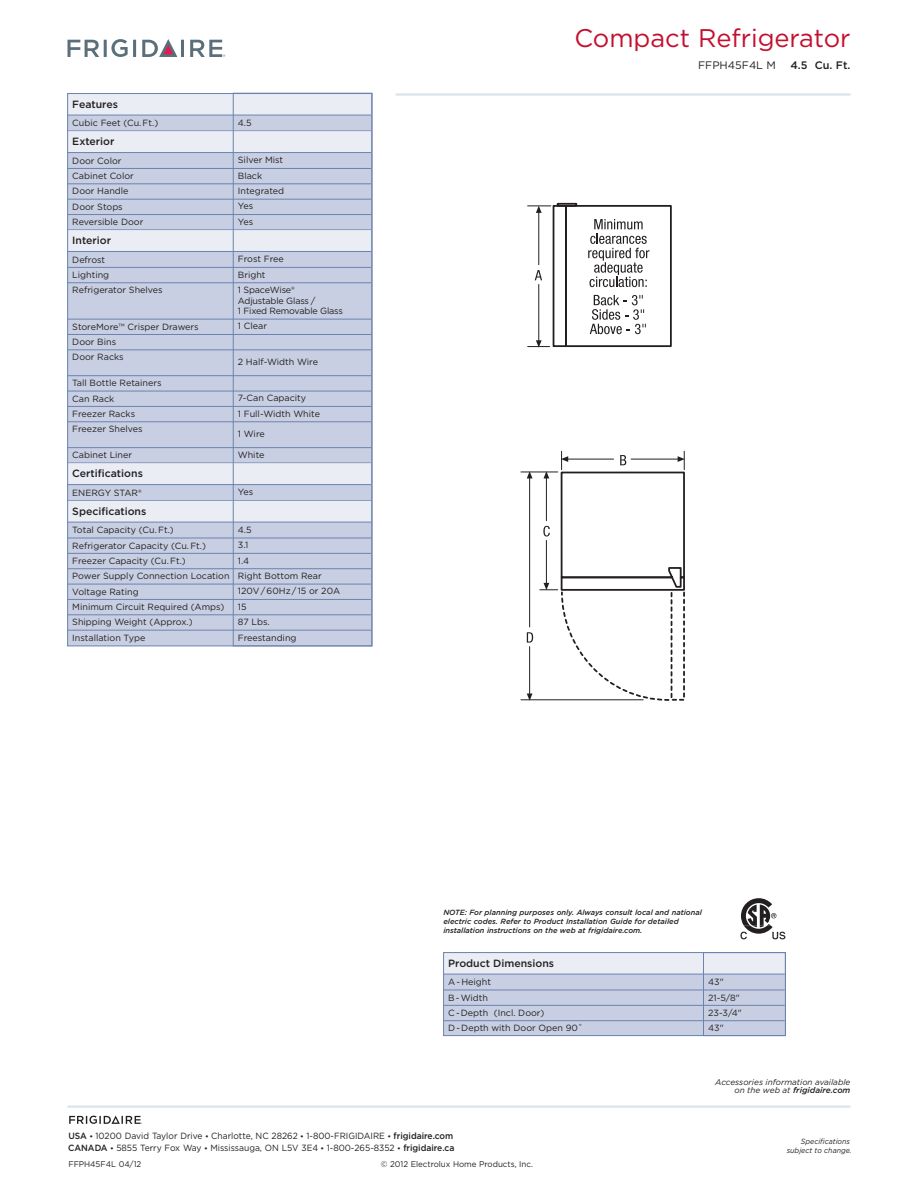
<style>
.page{position:relative;width:918px;height:1188px;background:#fff}
.page>*{position:absolute;margin:0;border:0;box-sizing:border-box;transform-origin:0 0}
.t1{font:25.5px "Gotham";color:#c3102f}
.t2{font:10.8px "Gotham";color:#231f20}
.t3{font:500 10.8px "Gotham";color:#231f20}
.t4{font:500 10.5px "Gotham";color:#231f20}
.t5{font:9px/15.3px "Gotham";color:#231f20}
.t6{font:9px/11.9px "Gotham";color:#231f20;scale:.95 1}
.t7{font:9px/10.5px "Gotham";letter-spacing:-.02em;color:#231f20}
.t8{font:italic 8.25px/8.2px "Gotham";color:#231f20;text-align:right}
.t9{font:8.25px "Gotham";color:#231f20}
.t10{font:italic 500 7.5px/9px "Gotham";color:#231f20}
.t11{font:italic 7.5px/9px "Gotham";color:#231f20;text-align:right;scale:.95 1}
.s1{font-weight:500}
.s2{font-weight:500;font-size:7.5px}
</style>
<div class="page">
<hr style="left:68px;top:1106px;width:782px;height:2px;background:#dbe4ea">
<svg style="left:68px;top:39px;width:68px;height:18px"></svg>
<svg style="left:142px;top:39px;width:42px;height:18px"></svg>
<svg style="left:190px;top:40px;width:35px;height:17px"></svg>
<hr style="left:396px;top:93px;width:455px;height:3px;background:#dbe4ea">
<div style="left:444px;top:953px;width:341px;height:83px;background:#c8cfe2"></div>
<div style="left:444px;top:953px;width:341px;height:21px;background:#eaedf4"></div>
<hr style="left:444px;top:974px;width:341px;height:1px;background:#6c83af">
<hr style="left:444px;top:990px;width:341px;height:1px;background:#6c83af">
<hr style="left:444px;top:1005px;width:341px;height:1px;background:#6c83af">
<hr style="left:444px;top:1020px;width:341px;height:1px;background:#6c83af">
<div style="left:443px;top:952px;width:343px;height:84px;border:1px solid #6c83af"></div>
<svg style="left:69px;top:1116px;width:73px;height:8px"></svg>
<div style="left:557px;top:203px;width:20px;height:4px;border:2px solid #231f20"></div>
<svg style="left:528px;top:204px;width:144px;height:144px"></svg>
<hr style="left:529px;top:647px;width:1px;height:47px;background:#231f20">
<svg style="left:527px;top:694px;width:6px;height:7px"></svg>
<svg style="left:527px;top:632px;width:6px;height:11px"></svg>
<hr style="left:529px;top:478px;width:1px;height:149px;background:#231f20">
<svg style="left:527px;top:471px;width:6px;height:7px"></svg>
<hr style="left:521px;top:472px;width:37px;height:1px;background:#231f20">
<hr style="left:521px;top:699px;width:122px;height:1px;background:#231f20">
<svg style="left:540px;top:451px;width:145px;height:250px"></svg>
<div style="left:68px;top:94px;width:304px;height:552px;background:#c8cfe2"></div>
<div style="left:68px;top:94px;width:303px;height:21px;background:#eaedf4"></div>
<hr style="left:68px;top:115px;width:303px;height:1px;background:#6c83af">
<div style="left:68px;top:131px;width:303px;height:22px;background:#eaedf4"></div>
<hr style="left:68px;top:152px;width:303px;height:1px;background:#6c83af">
<hr style="left:68px;top:168px;width:303px;height:1px;background:#6c83af">
<hr style="left:68px;top:184px;width:303px;height:1px;background:#6c83af">
<hr style="left:68px;top:199px;width:303px;height:1px;background:#6c83af">
<hr style="left:68px;top:214px;width:303px;height:1px;background:#6c83af">
<div style="left:68px;top:230px;width:303px;height:22px;background:#eaedf4"></div>
<hr style="left:68px;top:251px;width:303px;height:1px;background:#6c83af">
<hr style="left:68px;top:267px;width:303px;height:1px;background:#6c83af">
<hr style="left:68px;top:283px;width:303px;height:1px;background:#6c83af">
<hr style="left:68px;top:319px;width:303px;height:1px;background:#6c83af">
<hr style="left:68px;top:334px;width:303px;height:1px;background:#6c83af">
<hr style="left:68px;top:350px;width:303px;height:1px;background:#6c83af">
<hr style="left:68px;top:375px;width:303px;height:1px;background:#6c83af">
<hr style="left:68px;top:391px;width:303px;height:1px;background:#6c83af">
<hr style="left:68px;top:406px;width:303px;height:1px;background:#6c83af">
<hr style="left:68px;top:422px;width:303px;height:1px;background:#6c83af">
<hr style="left:68px;top:447px;width:303px;height:1px;background:#6c83af">
<div style="left:68px;top:463px;width:303px;height:22px;background:#eaedf4"></div>
<hr style="left:68px;top:484px;width:303px;height:1px;background:#6c83af">
<hr style="left:68px;top:500px;width:303px;height:1px;background:#6c83af">
<div style="left:68px;top:501px;width:303px;height:21px;background:#eaedf4"></div>
<hr style="left:68px;top:522px;width:303px;height:1px;background:#6c83af">
<hr style="left:68px;top:538px;width:303px;height:1px;background:#6c83af">
<hr style="left:68px;top:553px;width:303px;height:1px;background:#6c83af">
<hr style="left:68px;top:568px;width:303px;height:1px;background:#6c83af">
<hr style="left:68px;top:584px;width:303px;height:1px;background:#6c83af">
<hr style="left:68px;top:599px;width:303px;height:1px;background:#6c83af">
<hr style="left:68px;top:615px;width:303px;height:1px;background:#6c83af">
<hr style="left:68px;top:630px;width:303px;height:1px;background:#6c83af">
<svg style="left:740px;top:898px;width:45px;height:41px"></svg>
<div style="left:703px;top:952px;width:83px;height:84px;border:1px solid #6c83af"></div>
<div style="left:233px;top:93px;width:139px;height:553px;border:1px solid #6c83af"></div>
<p class="t4" style="left:72px;top:97px;width:47px">Features</p>
<p class="t5" style="left:72px;top:115px;width:88px">Cubic Feet (Cu. Ft.)</p>
<p class="t4" style="left:72px;top:135px;width:44px">Exterior</p>
<p class="t5" style="left:72px;top:153px;width:73px">Door Color<br>Cabinet Color<br>Door Handle<br>Door Stops<br>Reversible Door</p>
<p class="t4" style="left:72px;top:234px;width:40px">Interior</p>
<p class="t5" style="left:72px;top:252px;width:92px">Defrost<br>Lighting<br>Refrigerator Shelves</p>
<p class="t5" style="left:72px;top:319px;width:128px">StoreMore™ Crisper Drawers<br>Door Bins<br>Door Racks</p>
<p class="t5" style="left:72px;top:375px;width:91px">Tall Bottle Retainers<br>Can Rack<br>Freezer Racks<br>Freezer Shelves</p>
<p class="t5" style="left:72px;top:447px;width:61px">Cabinet Liner</p>
<p class="t4" style="left:72px;top:467px;width:72px">Certifications</p>
<p class="t5" style="left:72px;top:485px;width:71px">ENERGY STAR®</p>
<p class="t4" style="left:72px;top:504px;width:76px">Specifications</p>
<p class="t5" style="left:72px;top:522px;width:159px">Total Capacity (Cu. Ft.)<br>Refrigerator Capacity (Cu. Ft.)<br>Freezer Capacity (Cu. Ft.)<br>Power Supply Connection Location<br>Voltage Rating<br>Minimum Circuit Required (Amps)<br>Shipping Weight (Approx.)<br>Installation Type</p>
<p class="t5" style="left:238px;top:115px;width:15px">4.5</p>
<p class="t5" style="left:238px;top:152px;width:48px">Silver Mist<br>Black<br>Integrated<br>Yes<br>Yes</p>
<p class="t5" style="left:238px;top:251px;width:58px">Frost Free<br>Bright<br>1 SpaceWise®</p>
<p class="t7" style="left:238px;top:295px;width:107px">Adjustable Glass /<br>1 Fixed Removable Glass</p>
<p class="t5" style="left:238px;top:318px;width:31px">1 Clear</p>
<p class="t5" style="left:238px;top:354px;width:82px">2 Half-Width Wire</p>
<p class="t5" style="left:238px;top:390px;width:84px">7-Can Capacity<br>1 Full-Width White</p>
<p class="t5" style="left:238px;top:426px;width:28px">1 Wire</p>
<p class="t5" style="left:238px;top:447px;width:28px">White</p>
<p class="t5" style="left:238px;top:484px;width:17px">Yes</p>
<p class="t5" style="left:238px;top:522px;width:104px">4.5<br>3.1<br>1.4<br>Right Bottom Rear<br>120V / 60Hz / 15 or 20A<br>15<br>87 Lbs.<br>Freestanding</p>
<h1 class="t1" style="left:574px;top:22px;width:278px">Compact Refrigerator</h1>
<p class="t2" style="left:698px;top:58px;width:79px">FFPH45F4L M</p>
<p class="t3" style="left:790px;top:58px;width:62px">4.5 Cu. Ft.</p>
<p class="t10" style="left:443px;top:908px;width:260px">NOTE: For planning purposes only. Always consult local and national electric codes. Refer to Product Installation Guide for detailed installation instructions on the web at frigidaire.com.</p>
<p class="t4" style="left:448px;top:956px;width:108px">Product Dimensions</p>
<p class="t5" style="left:448px;top:974px;width:136px">A - Height<br>B - Width<br>C - Depth (Incl. Door)<br>D - Depth with Door Open 90˚</p>
<p class="t5" style="left:708px;top:974px;width:35px">43"<br>21-5/8"<br>23-3/4"<br>43"</p>
<p class="t8" style="left:715px;top:1078px;width:137px">Accessories information available on the web at <span class="s1">frigidaire.com</span></p>
<p class="t6" style="left:68px;top:1130px;width:408px"><span class="s1">USA</span> <span class="s2">•</span> 10200 David Taylor Drive <span class="s2">•</span> Charlotte, NC 28262 <span class="s2">•</span> 1-800-FRIGIDAIRE <span class="s2">•</span> <span class="s1">frigidaire.com<br>CANADA</span> <span class="s2">•</span> 5855 Terry Fox Way <span class="s2">•</span> Mississauga, ON L5V 3E4 <span class="s2">•</span> 1-800-265-8352 <span class="s2">•</span> <span class="s1">frigidaire.ca</span></p>
<p class="t9" style="left:68px;top:1159px;width:74px">FFPH45F4L 04/12</p>
<p class="t9" style="left:381px;top:1159px;width:154px">© 2012 Electrolux Home Products, Inc.</p>
<p class="t11" style="left:787px;top:1136px;width:70px">Specifications subject to change.</p>
</div>
